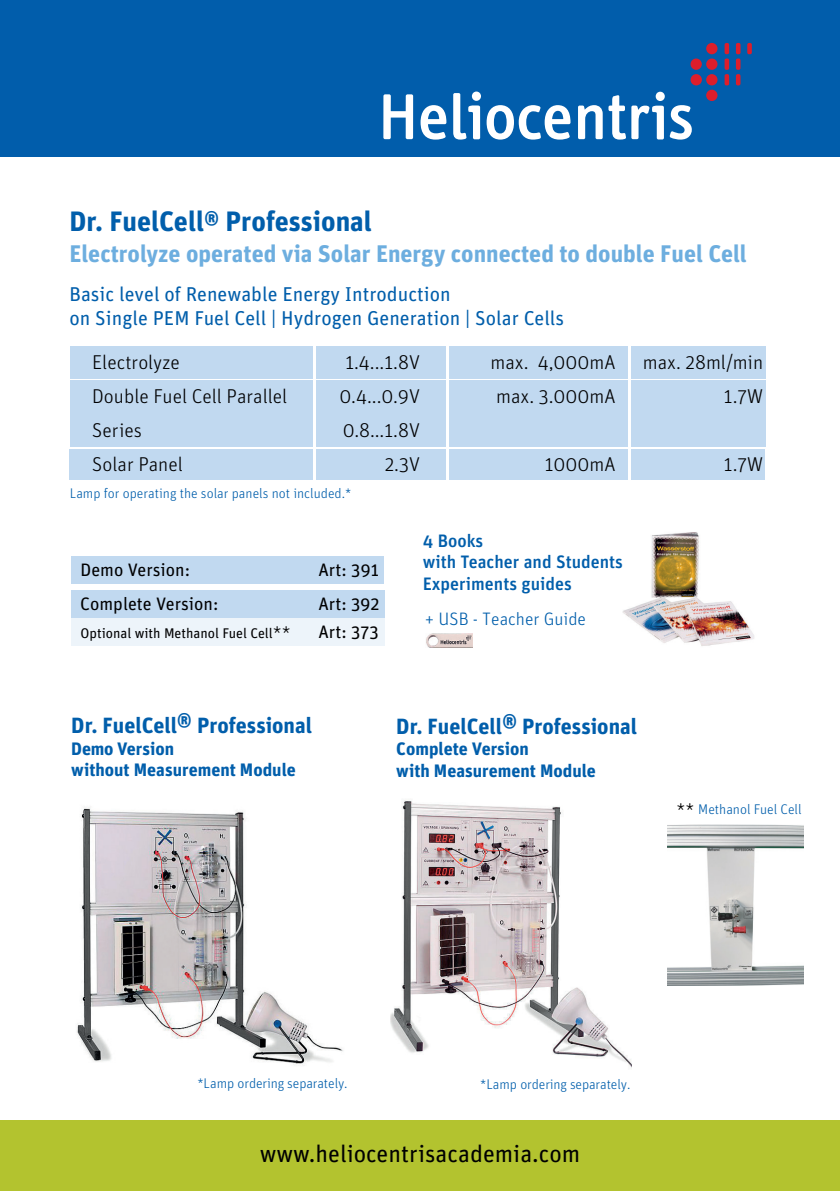
<style>
.page{position:relative;width:840px;height:1191px;background:#fff}
.page>*{position:absolute;margin:0;border:0;box-sizing:border-box;transform-origin:0 0}
.t1{font:700 28px "Unit Pro";color:#015eab}
.t2{font:700 24px "Unit Pro";color:#6daedf}
.t3{font:24px "Unit Pro";color:#000001}
.t4{font:700 22px "Unit Pro";color:#015eab}
.t5{font:300 20px/34px "Unit Pro";color:#000001}
.t6{font:20px/24px "Unit Pro";color:#015eab}
.t7{font:700 18px/21.6px "Unit Pro";color:#015eab}
.t8{font:18px "Unit Pro";color:#000001}
.t9{font:500 18px/21.6px "Unit Pro";color:#015eab}
.t10{font:300 18px "Unit Pro";color:#015eab}
.t11{font:300 14px "Unit Pro";color:#015eab}
.t12{font:14px "Unit Pro";color:#000001}
.s1{font-size:28px}
</style>
<div class="page">
<div style="left:0;top:0;width:839px;height:156px;background:#015dab"></div>
<div style="left:0;top:1120px;width:839px;height:71px;background:#b3c32f"></div>
<img style="left:390px;top:800px;width:241px;height:267px">
<div style="left:69px;top:449px;width:696px;height:31px;background:#c1d9f0"></div>
<div style="left:70px;top:380px;width:695px;height:67px;background:#c1d9f0"></div>
<div style="left:70px;top:346px;width:695px;height:32px;background:#c1d9f0"></div>
<hr style="left:446px;top:343px;width:2px;height:149px;background:#fff">
<hr style="left:627px;top:337px;width:2px;height:158px;background:#fff">
<hr style="left:313px;top:341px;width:2px;height:163px;background:#fff">
<img style="left:76px;top:806px;width:267px;height:260px">
<div style="left:71px;top:556px;width:313px;height:28px;background:#c1d9f0"></div>
<div style="left:71px;top:590px;width:313px;height:28px;background:#c1d9f0"></div>
<div style="left:71px;top:618px;width:313px;height:27px;background:#edf4fa"></div>
<img style="left:622px;top:532px;width:132px;height:114px">
<img style="left:426px;top:633px;width:46px;height:15px">
<svg style="left:383px;top:94px;width:30px;height:45px"></svg>
<svg style="left:420px;top:105px;width:26px;height:35px"></svg>
<svg style="left:486px;top:105px;width:84px;height:35px"></svg>
<svg style="left:578px;top:105px;width:24px;height:34px"></svg>
<svg style="left:608px;top:95px;width:17px;height:45px"></svg>
<svg style="left:669px;top:105px;width:22px;height:35px"></svg>
<div style="left:655px;top:92px;width:9px;height:9px;background:#fff;border-radius:50%"></div>
<svg style="left:631px;top:105px;width:32px;height:34px"></svg>
<svg style="left:453px;top:93px;width:27px;height:47px"></svg>
<div style="left:705px;top:59px;width:12px;height:11px;background:#dd1e2b;border-radius:50%"></div>
<div style="left:690px;top:59px;width:11px;height:11px;background:#dd1e2b;border-radius:50%"></div>
<div style="left:690px;top:74px;width:11px;height:11px;background:#dd1e2b;border-radius:50%"></div>
<div style="left:705px;top:90px;width:12px;height:11px;background:#dd1e2b;border-radius:50%"></div>
<div style="left:705px;top:43px;width:12px;height:11px;background:#dd1e2b;border-radius:50%"></div>
<svg style="left:724px;top:43px;width:4px;height:11px"></svg>
<div style="left:735px;top:43px;width:5px;height:11px;background:#dd1e2b;border-radius:2px"></div>
<svg style="left:724px;top:59px;width:4px;height:11px"></svg>
<div style="left:735px;top:59px;width:5px;height:11px;background:#dd1e2b;border-radius:2px"></div>
<svg style="left:724px;top:74px;width:4px;height:11px"></svg>
<div style="left:735px;top:74px;width:5px;height:11px;background:#dd1e2b;border-radius:2px"></div>
<svg style="left:746px;top:43px;width:5px;height:11px"></svg>
<div style="left:705px;top:74px;width:12px;height:11px;background:#dd1e2b;border-radius:50%"></div>
<img style="left:667px;top:824px;width:135px;height:161px">
<h1 class="t1" style="left:69px;top:200px;width:303px">Dr. FuelCell® Professional</h1>
<p class="t2" style="left:69px;top:236px;width:678px">Electrolyze operated via Solar Energy connected to double Fuel Cell</p>
<p class="t6" style="left:69px;top:281px;width:496px">Basic level of Renewable Energy Introduction<br>on Single PEM Fuel Cell | Hydrogen Generation | Solar Cells</p>
<p class="t5" style="left:92px;top:345px;width:196px">Electrolyze<br>Double Fuel Cell Parallel<br>Series<br>Solar Panel</p>
<p class="t5" style="left:490px;top:345px;width:126px">max. 4,000mA max. 3.000mA</p>
<p class="t5" style="left:339px;top:345px;width:82px;text-align:right">1.4...1.8V<br>0.4...0.9V<br>0.8...1.8V<br>2.3V</p>
<p class="t5" style="left:544px;top:447px;width:72px">1000mA</p>
<p class="t11" style="left:70px;top:484px;width:283px">Lamp for operating the solar panels not included.*</p>
<p class="t8" style="left:80px;top:557px;width:111px">Demo Version:</p>
<p class="t8" style="left:318px;top:557px;width:62px">Art: 391</p>
<p class="t8" style="left:80px;top:591px;width:140px">Complete Version:</p>
<p class="t8" style="left:318px;top:591px;width:63px">Art: 392</p>
<p class="t12" style="left:80px;top:623px;width:194px">Optional with Methanol Fuel Cell</p>
<p class="t8" style="left:318px;top:619px;width:62px">Art: 373</p>
<p class="t5" style="left:273px;top:616px;width:19px">**</p>
<p class="t9" style="left:422px;top:529px;width:202px">4 Books<br>with Teacher and Students<br>Experiments guides</p>
<p class="t10" style="left:425px;top:607px;width:162px">+ USB - Teacher Guide</p>
<p class="t5" style="left:642px;top:345px;width:122px;text-align:right">max. 28ml/min<br>1.7W</p>
<p class="t5" style="left:723px;top:447px;width:41px">1.7W</p>
<p class="t4" style="left:71px;top:709px;width:242px">Dr. FuelCell<span class="s1">®</span> Professional</p>
<p class="t7" style="left:71px;top:736px;width:226px">Demo Version<br>without Measurement Module</p>
<p class="t4" style="left:396px;top:710px;width:242px">Dr. FuelCell<span class="s1">®</span> Professional</p>
<p class="t7" style="left:396px;top:737px;width:201px">Complete Version<br>with Measurement Module</p>
<p class="t5" style="left:676px;top:792px;width:19px">**</p>
<p class="t11" style="left:698px;top:800px;width:105px">Methanol Fuel Cell</p>
<p class="t11" style="left:197px;top:1074px;width:152px">*Lamp ordering separately.</p>
<p class="t11" style="left:480px;top:1074px;width:152px">*Lamp ordering separately.</p>
<p class="t3" style="left:260px;top:1136px;width:322px">www.heliocentrisacademia.com</p>
</div>
